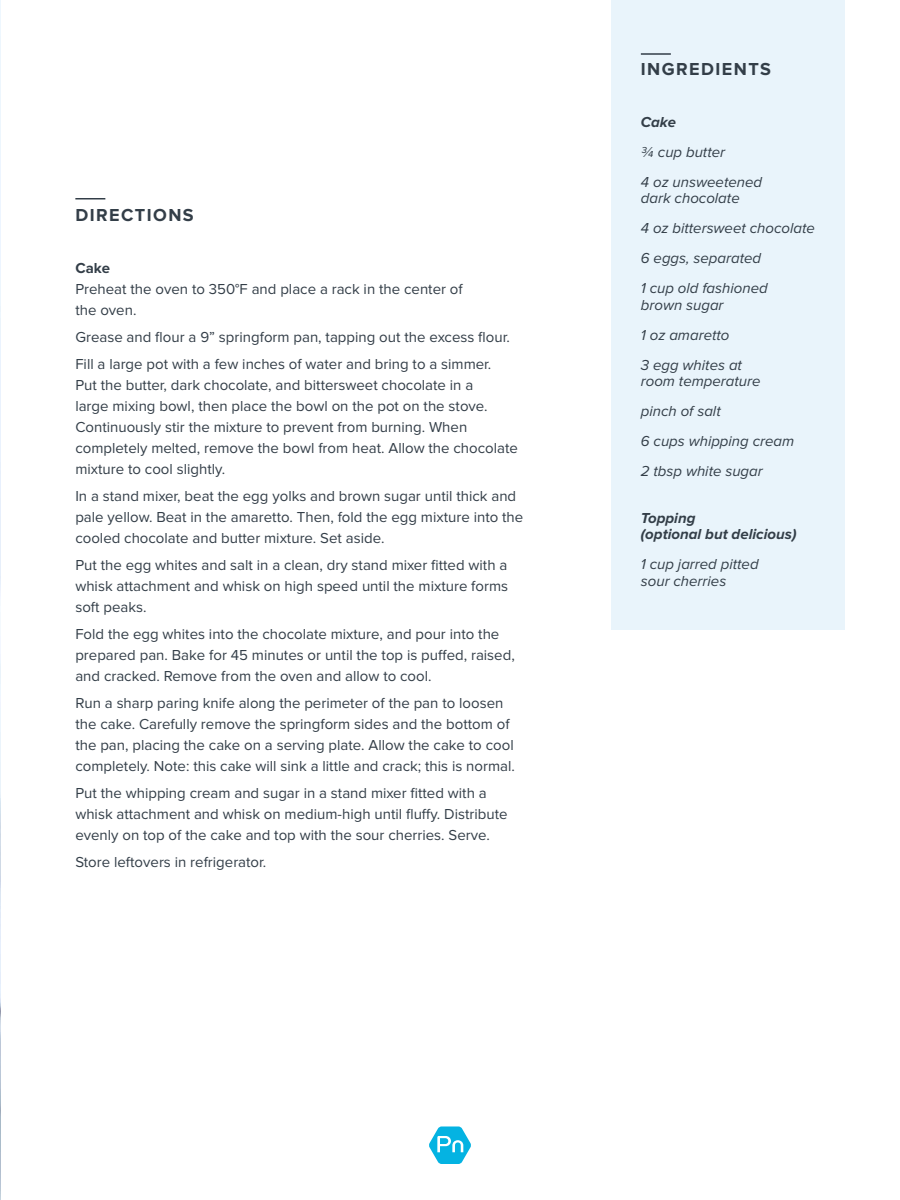
<style>
.page{position:relative;width:900px;height:1200px;background:#fff}
.page>*{position:absolute;margin:0;border:0;box-sizing:border-box;transform-origin:0 0}
.t1{font:700 18px "Proxima Nova";letter-spacing:.08em;color:#333e48}
.t2{font:15px/21px "Proxima Nova";color:#333e48}
.t3{font:italic 15px/30px "Proxima Nova";color:#333e48}
.t4{font:italic 700 15px/16.5px "Proxima Nova";color:#333e48}
.t5{font:700 15px "Proxima Nova";color:#333e48}
</style>
<div class="page">
<img style="left:0;top:0;width:1px;height:1200px">
<div style="left:611px;top:1px;width:234px;height:629px;background:#e9f4fb"></div>
<hr style="left:75px;top:198px;width:30px;height:2px;background:#333e48">
<hr style="left:641px;top:53px;width:30px;height:2px;background:#333e48">
<svg style="left:429px;top:1126px;width:42px;height:38px"></svg>
<p class="t1" style="left:75px;top:205px;width:120px">DIRECTIONS</p>
<p class="t5" style="left:75px;top:259px;width:36px">Cake</p>
<p class="t2" style="left:75px;top:279px;width:389px">Preheat the oven to 350°F and place a rack in the center of the oven.</p>
<p class="t2" style="left:75px;top:324px;width:436px;line-height:27px">Grease and flour a 9” springform pan, tapping out the excess flour.<br>Fill a large pot with a few inches of water and bring to a simmer.</p>
<p class="t2" style="left:75px;top:375px;width:444px">Put the butter, dark chocolate, and bittersweet chocolate in a<br>large mixing bowl, then place the bowl on the pot on the stove.<br>Continuously stir the mixture to prevent from burning. When completely melted, remove the bowl from heat. Allow the chocolate mixture to cool slightly.</p>
<p class="t2" style="left:75px;top:486px;width:449px">In a stand mixer, beat the egg yolks and brown sugar until thick and pale yellow. Beat in the amaretto. Then, fold the egg mixture into the cooled chocolate and butter mixture. Set aside.</p>
<p class="t2" style="left:75px;top:555px;width:434px;text-align:justify">Put the egg whites and salt in a clean, dry stand mixer fitted with a whisk attachment and whisk on high speed until the mixture forms soft peaks.</p>
<p class="t2" style="left:75px;top:624px;width:441px">Fold the egg whites into the chocolate mixture, and pour into the prepared pan. Bake for 45 minutes or until the top is puffed, raised, and cracked. Remove from the oven and allow to cool.</p>
<p class="t2" style="left:75px;top:693px;width:441px">Run a sharp paring knife along the perimeter of the pan to loosen the cake. Carefully remove the springform sides and the bottom of the pan, placing the cake on a serving plate. Allow the cake to cool completely. Note: this cake will sink a little and crack; this is normal.</p>
<p class="t2" style="left:75px;top:783px;width:434px">Put the whipping cream and sugar in a stand mixer fitted with a whisk attachment and whisk on medium-high until fluffy. Distribute evenly on top of the cake and top with the sour cherries. Serve.</p>
<p class="t2" style="left:75px;top:852px;width:192px">Store leftovers in refrigerator.</p>
<p class="t1" style="left:641px;top:59px;width:132px">INGREDIENTS</p>
<p class="t4" style="left:641px;top:114px;width:37px">Cake</p>
<p class="t3" style="left:641px;top:137px;width:123px">¾ cup butter<br>4 oz unsweetened</p>
<p class="t3" style="left:641px;top:184px;width:176px">dark chocolate<br>4 oz bittersweet chocolate<br>6 eggs, separated<br>1 cup old fashioned</p>
<p class="t3" style="left:641px;top:290px;width:103px">brown sugar<br>1 oz amaretto<br>3 egg whites at</p>
<p class="t3" style="left:641px;top:367px;width:155px">room temperature pinch of salt<br>6 cups whipping cream<br>2 tbsp white sugar</p>
<p class="t4" style="left:641px;top:510px;width:157px">Topping<br>(optional but delicious)</p>
<p class="t3" style="left:641px;top:557px;width:119px;line-height:16.5px">1 cup jarred pitted sour cherries</p>
</div>
